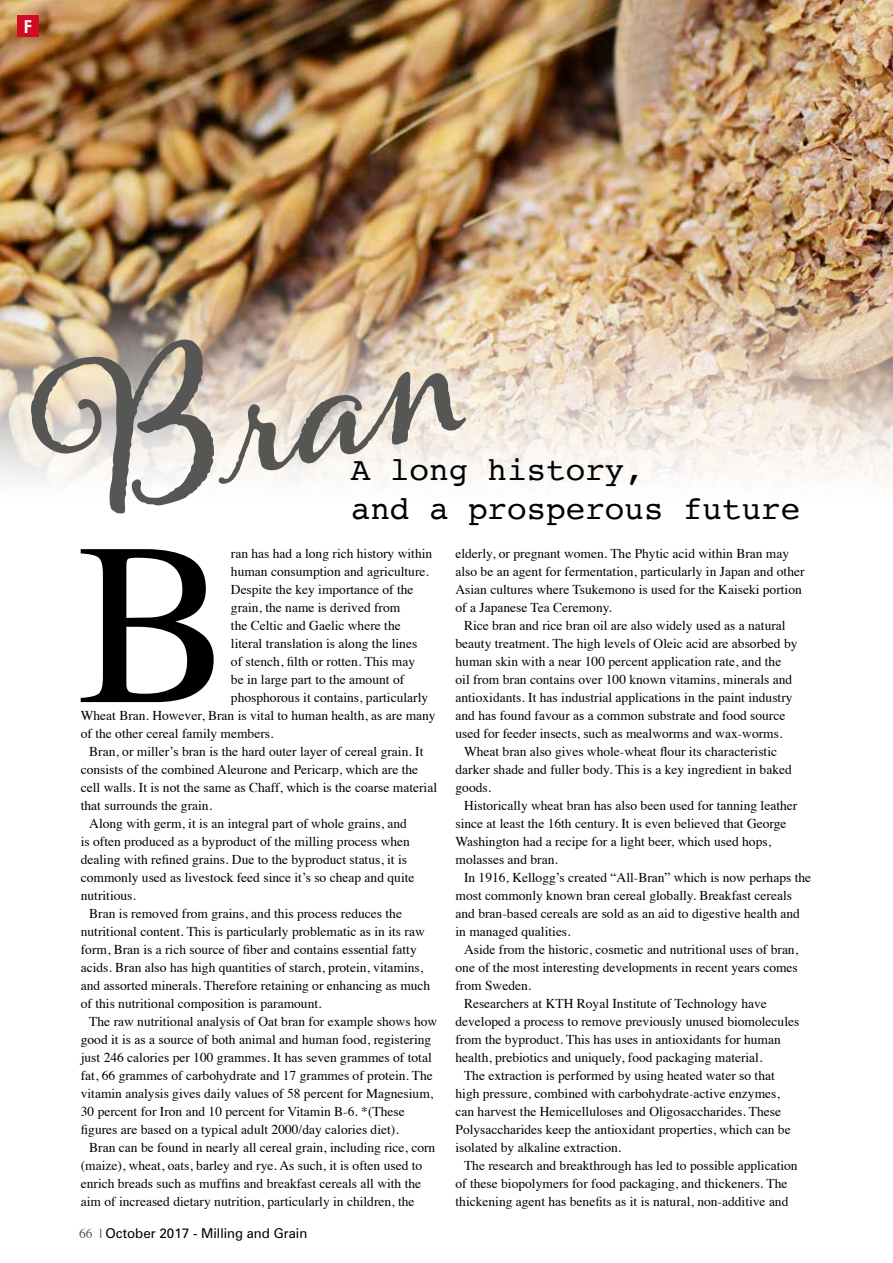
<style>
.page{position:relative;width:893px;height:1263px;background:#fff}
.page>*{position:absolute;margin:0;border:0;box-sizing:border-box;transform-origin:0 0}
.t1{font:231.15px "Times";color:#000}
.t2{font:700 183.75px "Alana";color:#565655}
.t3{font:32.55px/39.2px "Courier";color:#000}
.t4{font:700 18px "Century Gothic";color:#fff}
.t5{font:13.5px/18px "Times";color:#000}
.t6{font:13.5px "Zurich BT";color:#000}
.s1{font-family:"Times";color:#565655}
.s2{font-family:"Times";color:#00557e}
</style>
<div class="page">
<img style="left:0;top:0;width:893px;height:482px">
<div style="left:17px;top:16px;width:22px;height:21px;background:#d30a25"></div>
<h3 class="t4" style="left:24px;top:15px;width:10px">F</h3>
<h2 class="t2" style="left:27px;top:352px;width:416px;rotate:-13deg">Bran</h2>
<h3 class="t3" style="left:351px;top:449px;width:451px">A long history,<br>and a prosperous future</h3>
<h1 class="t1" style="left:77px;top:408px;width:156px">B</h1>
<p class="t5" style="left:231px;top:543px;width:203px">ran has had a long rich history within</p>
<p class="t5" style="left:231px;top:561px;width:199px">human consumption and agriculture.</p>
<p class="t5" style="left:231px;top:579px;width:184px">Despite the key importance of the</p>
<p class="t5" style="left:231px;top:597px;width:171px">grain, the name is derived from</p>
<p class="t5" style="left:231px;top:615px;width:171px">the Celtic and Gaelic where the</p>
<p class="t5" style="left:231px;top:633px;width:188px">literal translation is along the lines</p>
<p class="t5" style="left:231px;top:651px;width:186px">of stench, filth or rotten. This may</p>
<p class="t5" style="left:231px;top:669px;width:175px">be in large part to the amount of</p>
<p class="t5" style="left:231px;top:687px;width:199px">phosphorous it contains, particularly</p>
<p class="t5" style="left:81px;top:705px;width:356px">Wheat Bran. However, Bran is vital to human health, as are many</p>
<p class="t5" style="left:81px;top:723px;width:194px">of the other cereal family members.</p>
<p class="t5" style="left:89px;top:741px;width:336px">Bran, or miller’s bran is the hard outer layer of cereal grain. It</p>
<p class="t5" style="left:81px;top:759px;width:339px">consists of the combined Aleurone and Pericarp, which are the</p>
<p class="t5" style="left:81px;top:777px;width:358px">cell walls. It is not the same as Chaff, which is the coarse material</p>
<p class="t5" style="left:81px;top:795px;width:133px">that surrounds the grain.</p>
<p class="t5" style="left:89px;top:813px;width:319px">Along with germ, it is an integral part of whole grains, and</p>
<p class="t5" style="left:81px;top:831px;width:331px">is often produced as a byproduct of the milling process when</p>
<p class="t5" style="left:81px;top:849px;width:328px">dealing with refined grains. Due to the byproduct status, it is</p>
<p class="t5" style="left:81px;top:867px;width:335px">commonly used as livestock feed since it’s so cheap and quite</p>
<p class="t5" style="left:81px;top:885px;width:57px">nutritious.</p>
<p class="t5" style="left:89px;top:903px;width:314px">Bran is removed from grains, and this process reduces the</p>
<p class="t5" style="left:81px;top:921px;width:345px">nutritional content. This is particularly problematic as in its raw</p>
<p class="t5" style="left:81px;top:939px;width:337px">form, Bran is a rich source of fiber and contains essential fatty</p>
<p class="t5" style="left:81px;top:957px;width:344px">acids. Bran also has high quantities of starch, protein, vitamins,</p>
<p class="t5" style="left:81px;top:975px;width:351px">and assorted minerals. Therefore retaining or enhancing as much</p>
<p class="t5" style="left:81px;top:993px;width:242px">of this nutritional composition is paramount.</p>
<p class="t5" style="left:89px;top:1011px;width:349px">The raw nutritional analysis of Oat bran for example shows how</p>
<p class="t5" style="left:81px;top:1029px;width:352px">good it is as a source of both animal and human food, registering</p>
<p class="t5" style="left:81px;top:1047px;width:352px">just 246 calories per 100 grammes. It has seven grammes of total</p>
<p class="t5" style="left:81px;top:1065px;width:354px">fat, 66 grammes of carbohydrate and 17 grammes of protein. The</p>
<p class="t5" style="left:81px;top:1083px;width:354px">vitamin analysis gives daily values of 58 percent for Magnesium,</p>
<p class="t5" style="left:81px;top:1101px;width:325px">30 percent for Iron and 10 percent for Vitamin B-6. *(These</p>
<p class="t5" style="left:81px;top:1119px;width:319px">figures are based on a typical adult 2000/day calories diet).</p>
<p class="t5" style="left:89px;top:1137px;width:348px">Bran can be found in nearly all cereal grain, including rice, corn</p>
<p class="t5" style="left:81px;top:1155px;width:343px">(maize), wheat, oats, barley and rye. As such, it is often used to</p>
<p class="t5" style="left:81px;top:1173px;width:342px">enrich breads such as muffins and breakfast cereals all with the</p>
<p class="t5" style="left:81px;top:1191px;width:335px">aim of increased dietary nutrition, particularly in children, the</p>
<p class="t6" style="left:79px;top:1225px;width:230px"><span class="s1">66</span> <span class="s2">|</span> October 2017 - Milling and Grain</p>
<p class="t5" style="left:455px;top:543px;width:351px">elderly, or pregnant women. The Phytic acid within Bran may also be an agent for fermentation, particularly in Japan and other Asian cultures where Tsukemono is used for the Kaiseki portion of a Japanese Tea Ceremony.</p>
<p class="t5" style="left:464px;top:615px;width:323px">Rice bran and rice bran oil are also widely used as a natural</p>
<p class="t5" style="left:455px;top:633px;width:344px">beauty treatment. The high levels of Oleic acid are absorbed by</p>
<p class="t5" style="left:455px;top:651px;width:327px">human skin with a near 100 percent application rate, and the</p>
<p class="t5" style="left:455px;top:669px;width:338px">oil from bran contains over 100 known vitamins, minerals and</p>
<p class="t5" style="left:455px;top:687px;width:339px">antioxidants. It has industrial applications in the paint industry</p>
<p class="t5" style="left:455px;top:705px;width:331px">and has found favour as a common substrate and food source</p>
<p class="t5" style="left:455px;top:723px;width:328px">used for feeder insects, such as mealworms and wax-worms.</p>
<p class="t5" style="left:464px;top:741px;width:315px">Wheat bran also gives whole-wheat flour its characteristic</p>
<p class="t5" style="left:455px;top:759px;width:338px">darker shade and fuller body. This is a key ingredient in baked</p>
<p class="t5" style="left:455px;top:777px;width:37px">goods.</p>
<p class="t5" style="left:464px;top:795px;width:335px">Historically wheat bran has also been used for tanning leather</p>
<p class="t5" style="left:455px;top:813px;width:333px">since at least the 16th century. It is even believed that George</p>
<p class="t5" style="left:455px;top:831px;width:317px">Washington had a recipe for a light beer, which used hops,</p>
<p class="t5" style="left:455px;top:849px;width:104px">molasses and bran.</p>
<p class="t5" style="left:464px;top:867px;width:349px">In 1916, Kellogg’s created “All-Bran” which is now perhaps the</p>
<p class="t5" style="left:455px;top:885px;width:338px">most commonly known bran cereal globally. Breakfast cereals</p>
<p class="t5" style="left:455px;top:903px;width:346px">and bran-based cereals are sold as an aid to digestive health and</p>
<p class="t5" style="left:455px;top:921px;width:117px">in managed qualities.</p>
<p class="t5" style="left:464px;top:939px;width:336px">Aside from the historic, cosmetic and nutritional uses of bran,</p>
<p class="t5" style="left:455px;top:957px;width:344px">one of the most interesting developments in recent years comes</p>
<p class="t5" style="left:455px;top:975px;width:77px">from Sweden.</p>
<p class="t5" style="left:464px;top:993px;width:304px">Researchers at KTH Royal Institute of Technology have</p>
<p class="t5" style="left:455px;top:1011px;width:345px">developed a process to remove previously unused biomolecules</p>
<p class="t5" style="left:455px;top:1029px;width:327px">from the byproduct. This has uses in antioxidants for human</p>
<p class="t5" style="left:455px;top:1047px;width:308px">health, prebiotics and uniquely, food packaging material.</p>
<p class="t5" style="left:464px;top:1065px;width:312px">The extraction is performed by using heated water so that</p>
<p class="t5" style="left:455px;top:1083px;width:326px">high pressure, combined with carbohydrate-active enzymes,</p>
<p class="t5" style="left:455px;top:1101px;width:327px">can harvest the Hemicelluloses and Oligosaccharides. These</p>
<p class="t5" style="left:455px;top:1119px;width:337px">Polysaccharides keep the antioxidant properties, which can be</p>
<p class="t5" style="left:455px;top:1137px;width:167px">isolated by alkaline extraction.</p>
<p class="t5" style="left:464px;top:1155px;width:335px">The research and breakthrough has led to possible application</p>
<p class="t5" style="left:455px;top:1173px;width:333px">of these biopolymers for food packaging, and thickeners. The</p>
<p class="t5" style="left:455px;top:1191px;width:334px">thickening agent has benefits as it is natural, non-additive and</p>
</div>
